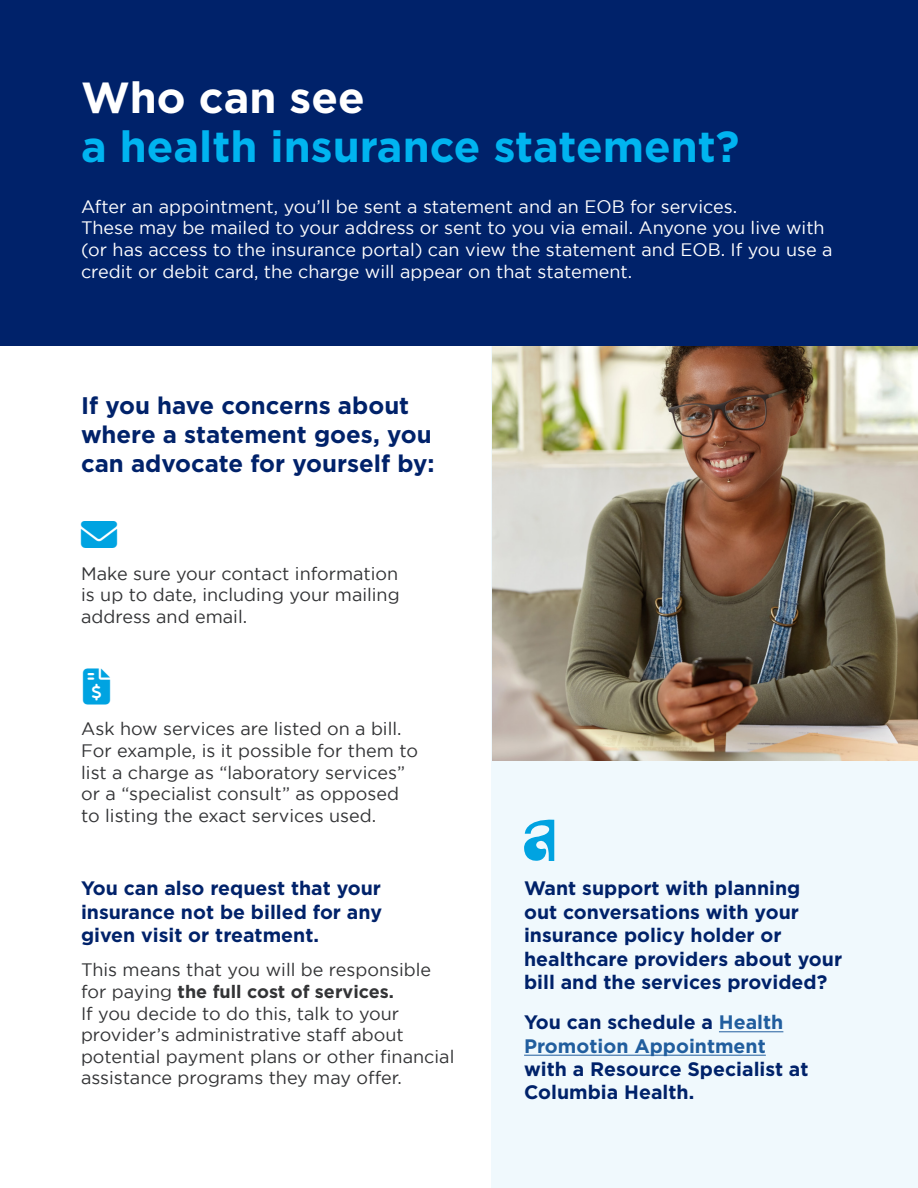
<style>
.page{position:relative;width:918px;height:1188px;background:#fff}
.page>*{position:absolute;margin:0;border:0;box-sizing:border-box;transform-origin:0 0}
.t1{font:700 43.5px/49.5px "Gotham";color:#00b4f0}
.t2{font:700 24px/28.8px "Gotham";color:#00226a}
.t3{font:700 19.5px/23.4px "Gotham";color:#00226a}
.t4{font:18px/21.6px "Gotham";color:#333436}
.t5{font:18px/21.6px "Gotham";color:#fff}
.s1{color:#fff}
.s2{font-weight:700}
.s3{color:#215e9e}
</style>
<div class="page">
<div style="left:491px;top:329px;width:427px;height:859px;background:#f0f9fd"></div>
<hr style="left:719px;top:1032px;width:64px;height:1px;background:#215e9e">
<hr style="left:524px;top:1055px;width:242px;height:1px;background:#215e9e">
<svg style="left:524px;top:819px;width:30px;height:42px"></svg>
<img style="left:492px;top:345px;width:426px;height:415px">
<div style="left:0;top:0;width:918px;height:345px;background:#00226a"></div>
<p class="t1" style="left:81px;top:71px;width:660px"><span class="s1">Who can see<br></span>a health insurance statement?</p>
<p class="t5" style="left:81px;top:195px;width:753px">After an appointment, you’ll be sent a statement and an EOB for services.<br>These may be mailed to your address or sent to you via email. Anyone you live with (or has access to the insurance portal) can view the statement and EOB. If you use a credit or debit card, the charge will appear on that statement.</p>
<p class="t2" style="left:81px;top:391px;width:355px">If you have concerns about where a statement goes, you can advocate for yourself by:</p>
<p class="t4" style="left:81px;top:562px;width:320px;text-align:justify">Make sure your contact information is up to date, including your mailing address and email.</p>
<p class="t4" style="left:81px;top:718px;width:338px">Ask how services are listed on a bill.<br>For example, is it possible for them to list a charge as “laboratory services” or a “specialist consult” as opposed to listing the exact services used.</p>
<p class="t3" style="left:81px;top:876px;width:303px;text-align:justify">You can also request that your insurance not be billed for any given visit or treatment.</p>
<p class="t4" style="left:81px;top:959px;width:375px">This means that you will be responsible for paying <span class="s2">the full cost of services.<br></span>If you decide to do this, talk to your provider’s administrative staff about potential payment plans or other financial assistance programs they may offer.</p>
<p class="t3" style="left:524px;top:876px;width:320px">Want support with planning<br>out conversations with your insurance policy holder or healthcare providers about your bill and the services provided?</p>
<p class="t3" style="left:524px;top:1010px;width:286px">You can schedule a <span class="s3">Health<br>Promotion Appointment </span>with a Resource Specialist at<br>Columbia Health.</p>
</div>
